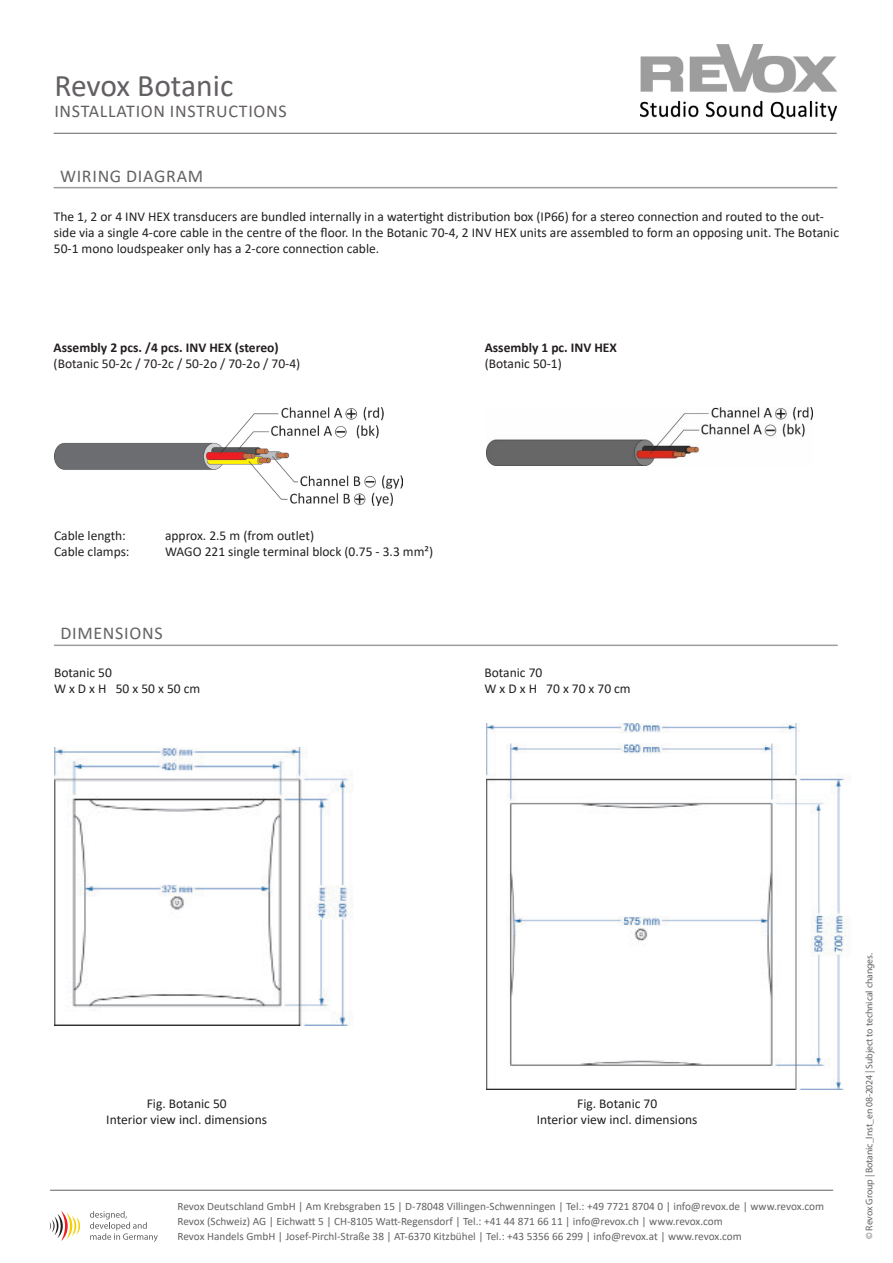
<style>
.page{position:relative;width:893px;height:1263px;background:#fff}
.page>*{position:absolute;margin:0;border:0;box-sizing:border-box;transform-origin:0 0}
.t1{font:31.5px "Calibri";letter-spacing:-.005em;color:#635f63}
.t2{font:18px "Calibri";letter-spacing:.04em;color:#635f63}
.t3{font:18px "Calibri";letter-spacing:.04em;color:#636363}
.t4{font:13.5px/16.2px "Calibri";color:#231f20}
.t5{font:700 13.5px "Calibri";color:#231f20}
.t6{font:11.25px "Calibri";color:#636363}
.Text-Datenblatt{font:9.75px "Myriad Pro";letter-spacing:-.01em;color:#636363}
</style>
<div class="page">
<svg style="left:49px;top:1189px;width:166px;height:53px"></svg>
<hr style="left:50px;top:1190px;width:783px;height:1px;background:#635f63">
<img style="left:640px;top:44px;width:196px;height:76px">
<hr style="left:54px;top:133px;width:783px;height:1px;background:#636363">
<img style="left:54px;top:407px;width:348px;height:98px">
<img style="left:486px;top:407px;width:327px;height:59px">
<hr style="left:54px;top:187px;width:783px;height:1px;background:#9d9d9c">
<hr style="left:54px;top:644px;width:784px;height:2px;background:#9d9d9c">
<img style="left:54px;top:747px;width:299px;height:279px">
<img style="left:486px;top:724px;width:365px;height:365px">
<p class="t1" style="left:54px;top:64px;width:180px">Revox Botanic</p>
<p class="t2" style="left:54px;top:99px;width:234px">INSTALLATION INSTRUCTIONS</p>
<p class="t3" style="left:60px;top:163px;width:145px">WIRING DIAGRAM</p>
<p class="t4" style="left:54px;top:208px;width:787px">The 1, 2 or 4 INV HEX transducers are bundled internally in a watertight distribution box (IP66) for a stereo connection and routed to the out&shy;side via a single 4-core cable in the centre of the floor. In the Botanic 70-4, 2 INV HEX units are assembled to form an opposing unit. The Botanic<br>50-1 mono loudspeaker only has a 2-core connection cable.</p>
<p class="t5" style="left:54px;top:338px;width:226px">Assembly 2 pcs. /4 pcs. INV HEX (stereo)</p>
<p class="t4" style="left:54px;top:356px;width:248px">(Botanic 50-2c / 70-2c / 50-2o / 70-2o / 70-4)</p>
<p class="t5" style="left:485px;top:338px;width:134px">Assembly 1 pc. INV HEX</p>
<p class="t4" style="left:485px;top:356px;width:79px">(Botanic 50-1)</p>
<p class="t4" style="left:54px;top:527px;width:73px">Cable length:</p>
<p class="t4" style="left:165px;top:527px;width:151px">approx. 2.5 m (from outlet)</p>
<p class="t4" style="left:54px;top:543px;width:77px">Cable clamps:</p>
<p class="t4" style="left:165px;top:543px;width:270px">WAGO 221 single terminal block (0.75 - 3.3 mm²)</p>
<p class="t3" style="left:60px;top:621px;width:104px">DIMENSIONS</p>
<p class="t4" style="left:54px;top:664px;width:59px">Botanic 50</p>
<p class="t4" style="left:54px;top:680px;width:148px">W x D x H 50 x 50 x 50 cm</p>
<p class="t4" style="left:484px;top:664px;width:59px">Botanic 70</p>
<p class="t4" style="left:484px;top:680px;width:148px">W x D x H 70 x 70 x 70 cm</p>
<p class="t4" style="left:147px;top:1095px;width:82px">Fig. Botanic 50</p>
<p class="t4" style="left:106px;top:1111px;width:162px">Interior view incl. dimensions</p>
<p class="t4" style="left:577px;top:1095px;width:82px">Fig. Botanic 70</p>
<p class="t4" style="left:537px;top:1111px;width:162px">Interior view incl. dimensions</p>
<p class="t6" style="left:178px;top:1198px;width:648px">Revox Deutschland GmbH | Am Krebsgraben 15 | D-78048 Villingen-Schwenningen | Tel.: +49 7721 8704 0 | info@revox.de | www.revox.com</p>
<p class="t6" style="left:178px;top:1214px;width:547px">Revox (Schweiz) AG | Eichwatt 5 | CH-8105 Watt-Regensdorf | Tel.: +41 44 871 66 11 | info@revox.ch | www.revox.com</p>
<p class="t6" style="left:178px;top:1229px;width:566px">Revox Handels GmbH | Josef-Pirchl-Straße 38 | AT-6370 Kitzbühel | Tel.: +43 5356 66 299 | info@revox.at | www.revox.com</p>
<p class="Text-Datenblatt" style="left:863px;top:1239px;width:288px;rotate:-90deg">© Revox Group | Botanic_Inst_en 08-2024 | Subject to technical changes.</p>
</div>
